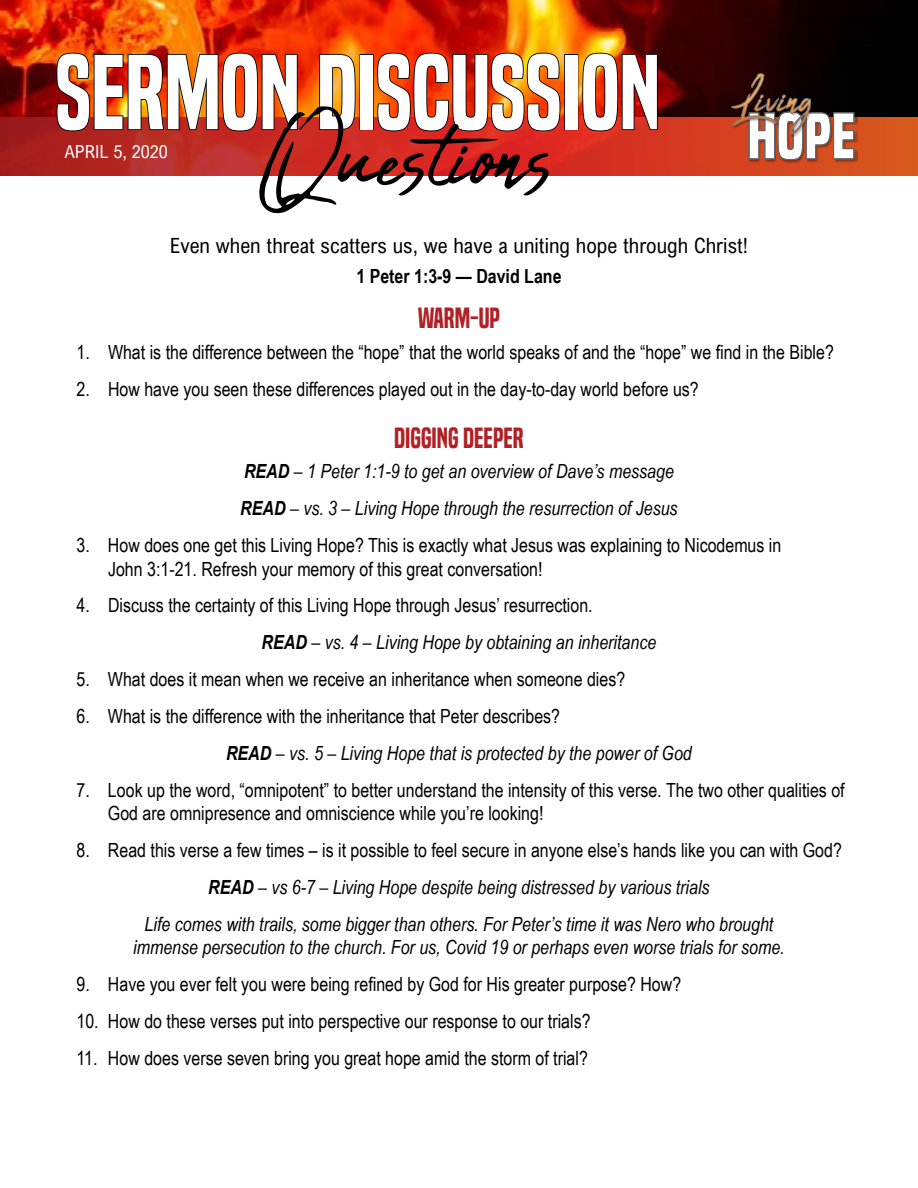
<style>
.page{position:relative;width:918px;height:1188px;background:#fff}
.page>*{position:absolute;margin:0;border:0;box-sizing:border-box;transform-origin:0 0}
.t1{font:141px "Abuget";color:#000}
.t2{font:98.1px "Built Titling Sb";color:#fff}
.t3{font:27px "Built Titling Sb";color:#b12025}
.t4{font:21px "Arial Nova Cond";color:#000}
.t5{font:19.5px/23.4px "Arial Narrow";color:#000}
.t6{font:italic 19.5px/36.9px "Arial Narrow";color:#000}
.t7{font:700 19.5px "Arial Narrow";color:#000}
.t8{font:18px "Arial Nova Cond";color:#fff}
.s1{font-weight:700}
.s2{font-weight:700;font-style:italic}
.s3{font-style:italic}
.s4{font-style:normal}
</style>
<div class="page">
<img style="left:0;top:0;width:918px;height:118px">
<svg style="left:0;top:118px;width:918px;height:58px;background:#cb3022"></svg>
<img style="left:748px;top:111px;width:109px;height:52px">
<img style="left:730px;top:73px;width:84px;height:65px">
<svg style="left:731px;top:74px;width:123px;height:86px"></svg>
<img style="left:56px;top:52px;width:243px;height:80px">
<svg style="left:318px;top:53px;width:38px;height:78px;background:#c66d10"></svg>
<div style="left:360px;top:54px;width:14px;height:76px;border:2px solid #000101"></div>
<svg style="left:376px;top:52px;width:185px;height:80px;background:#c33809"></svg>
<div style="left:564px;top:54px;width:14px;height:76px;border:2px solid #000101"></div>
<img style="left:581px;top:52px;width:78px;height:80px">
<h2 class="t2" style="left:56px;top:35px;width:606px">SERMON DISCUSSION</h2>
<p class="t8" style="left:65px;top:141px;width:104px">APRIL 5, 2020</p>
<h1 class="t1" style="left:260px;top:76px;width:296px">Questions</h1>
<p class="t4" style="left:170px;top:232px;width:580px">Even when threat scatters us, we have a uniting hope through Christ!</p>
<p class="t7" style="left:356px;top:261px;width:207px">1 Peter 1:3-9 — David Lane</p>
<h3 class="t3" style="left:418px;top:303px;width:84px">WARM-UP</h3>
<p class="t5" style="left:76px;top:339px;width:759px">1. What is the difference between the “hope” that the world speaks of and the “hope” we find in the Bible?</p>
<p class="t5" style="left:76px;top:376px;width:624px">2. How have you seen these differences played out in the day-to-day world before us?</p>
<h3 class="t3" style="left:394px;top:422px;width:131px">DIGGING DEEPER</h3>
<p class="t6" style="left:240px;top:453px;width:439px"><span class="s1">READ</span> – 1 Peter 1:1-9 to get an overview of Dave’s message<br><span class="s1">READ</span> – vs. 3 – Living Hope through the resurrection of Jesus</p>
<p class="t5" style="left:108px;top:533px;width:675px;text-indent:-32px">3. How does one get this Living Hope? This is exactly what Jesus was explaining to Nicodemus in<br>John 3:1-21. Refresh your memory of this great conversation!</p>
<p class="t5" style="left:262px;top:586px;width:396px;line-height:36.9px;text-indent:-185px">4. Discuss the certainty of this Living Hope through Jesus’ resurrection.<br><span class="s2">READ</span> <span class="s3">– vs. 4 – Living Hope by obtaining an inheritance</span></p>
<p class="t5" style="left:76px;top:667px;width:550px">5. What does it mean when we receive an inheritance when someone dies?</p>
<p class="t5" style="left:226px;top:697px;width:467px;line-height:36.9px;text-indent:-150px">6. What is the difference with the inheritance that Peter describes?<br><span class="s2">READ</span> <span class="s3">– vs. 5 – Living Hope that is protected by the power of God</span></p>
<p class="t5" style="left:108px;top:778px;width:738px;text-indent:-32px">7. Look up the word, “omnipotent” to better understand the intensity of this verse. The two other qualities of<br>God are omnipresence and omniscience while you’re looking!</p>
<p class="t6" style="left:76px;top:832px;width:767px;text-align:center"><span class="s4">8. Read this verse a few times – is it possible to feel secure in anyone else’s hands like you can with God?<br></span><span class="s1">READ</span> – vs 6-7 – Living Hope despite being distressed by various trials<br>Life comes with trails, some bigger than others. For Peter’s time it was Nero who brought</p>
<p class="t6" style="left:133px;top:929px;width:653px">immense persecution to the church. For us, Covid 19 or perhaps even worse trials for some.</p>
<p class="t5" style="left:76px;top:972px;width:606px">9. Have you ever felt you were being refined by God for His greater purpose? How?</p>
<p class="t5" style="left:76px;top:1009px;width:516px">10. How do these verses put into perspective our response to our trials?</p>
<p class="t5" style="left:76px;top:1046px;width:513px">11. How does verse seven bring you great hope amid the storm of trial?</p>
</div>
